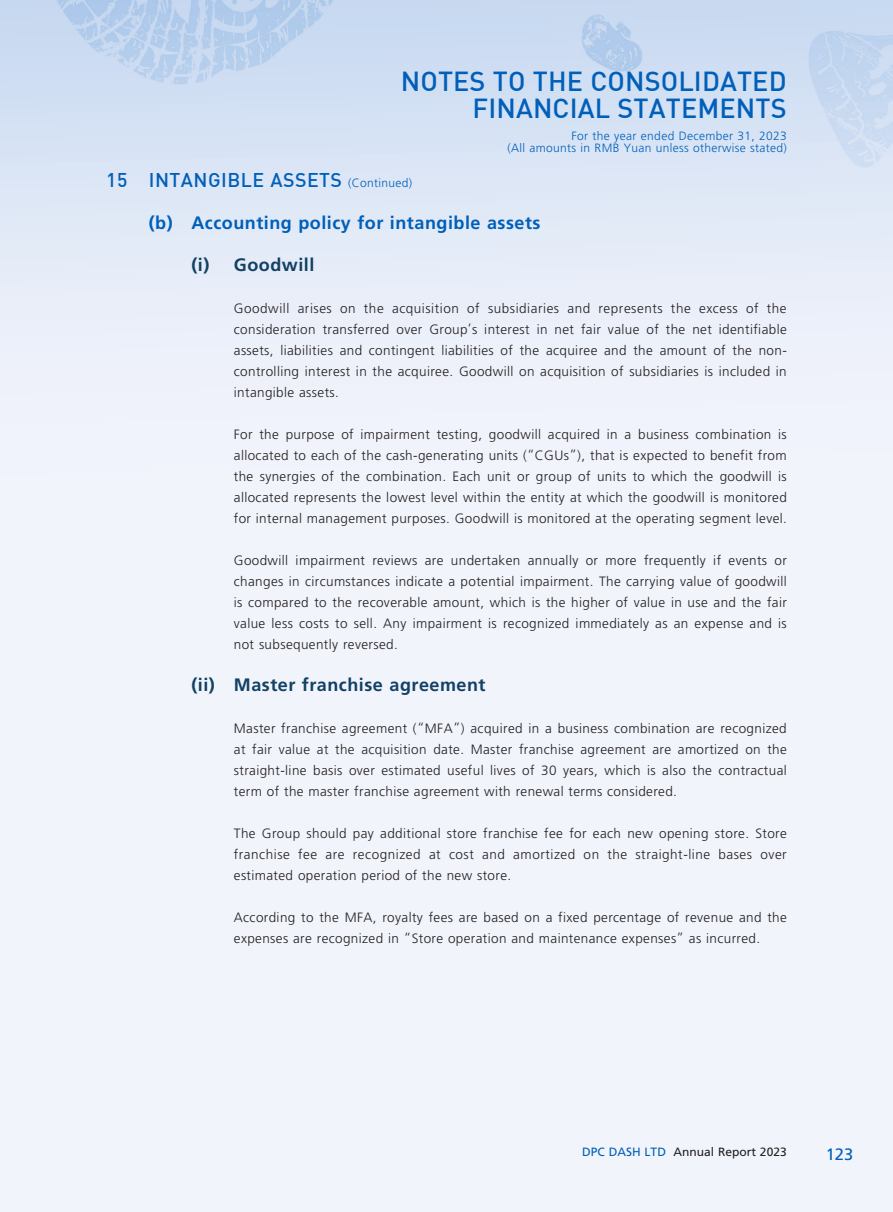
<style>
.page{position:relative;width:893px;height:1212px;background:#fff}
.page>*{position:absolute;margin:0;border:0;box-sizing:border-box;transform-origin:0 0}
.t1{font:27px/27px "DIN Medium";letter-spacing:.005em;color:#005fb9;text-align:right}
.t2{font:19.5px "DIN Medium";letter-spacing:.025em;color:#005fb9}
.t3{font:700 18px "Frutiger LT Std";letter-spacing:.03em;color:#124164}
.t4{font:700 18px "Frutiger LT Std";letter-spacing:.03em;color:#005fb9}
.t5{font:16.5px "Frutiger LT Std";color:#005fb9}
.t6{font:300 13.5px/21px "Frutiger LT Std";letter-spacing:.03em;color:#231f20;text-align:justify}
.t7{font:300 12px/12.8px "Frutiger LT Std";letter-spacing:.03em;color:#005fb9;text-align:right}
.t8{font:12px "Frutiger LT Std";letter-spacing:.005em;color:#231f20}
.s1{font-family:"Frutiger LT Std";font-weight:300;font-size:12px}
.s2{color:#005fb9}
</style>
<div class="page">
<h1 class="t1" style="left:401px;top:67px;width:387px">NOTES TO THE CONSOLIDATED<br>FINANCIAL STATEMENTS</h1>
<p class="t7" style="left:508px;top:129px;width:281px">For the year ended December 31, 2023<br>(All amounts in RMB Yuan unless otherwise stated)</p>
<h2 class="t2" style="left:106px;top:167px;width:307px">15 INTANGIBLE ASSETS <span class="s1">(Continued)</span></h2>
<h3 class="t4" style="left:149px;top:212px;width:393px">(b) Accounting policy for intangible assets</h3>
<h3 class="t3" style="left:191px;top:254px;width:125px">(i) Goodwill</h3>
<p class="t6" style="left:234px;top:298px;width:554px">Goodwill arises on the acquisition of subsidiaries and represents the excess of the consideration transferred over Group’s interest in net fair value of the net identifiable assets, liabilities and contingent liabilities of the acquiree and the amount of the non&shy;controlling interest in the acquiree. Goodwill on acquisition of subsidiaries is included in intangible assets.</p>
<p class="t6" style="left:234px;top:424px;width:555px">For the purpose of impairment testing, goodwill acquired in a business combination is allocated to each of the cash-generating units (“CGUs”), that is expected to benefit from the synergies of the combination. Each unit or group of units to which the goodwill is allocated represents the lowest level within the entity at which the goodwill is monitored for internal management purposes. Goodwill is monitored at the operating segment level.</p>
<p class="t6" style="left:234px;top:550px;width:555px">Goodwill impairment reviews are undertaken annually or more frequently if events or changes in circumstances indicate a potential impairment. The carrying value of goodwill is compared to the recoverable amount, which is the higher of value in use and the fair value less costs to sell. Any impairment is recognized immediately as an expense and is not subsequently reversed.</p>
<h3 class="t3" style="left:191px;top:674px;width:296px">(ii) Master franchise agreement</h3>
<p class="t6" style="left:234px;top:718px;width:554px">Master franchise agreement (“MFA”) acquired in a business combination are recognized at fair value at the acquisition date. Master franchise agreement are amortized on the straight-line basis over estimated useful lives of 30 years, which is also the contractual term of the master franchise agreement with renewal terms considered.</p>
<p class="t6" style="left:234px;top:823px;width:555px">The Group should pay additional store franchise fee for each new opening store. Store franchise fee are recognized at cost and amortized on the straight-line bases over estimated operation period of the new store.</p>
<p class="t6" style="left:234px;top:907px;width:555px">According to the MFA, royalty fees are based on a fixed percentage of revenue and the expenses are recognized in “Store operation and maintenance expenses” as incurred.</p>
<p class="t8" style="left:582px;top:1145px;width:206px"><span class="s2">DPC DASH LTD</span> Annual Report 2023</p>
<p class="t5" style="left:826px;top:1144px;width:29px">123</p>
</div>
